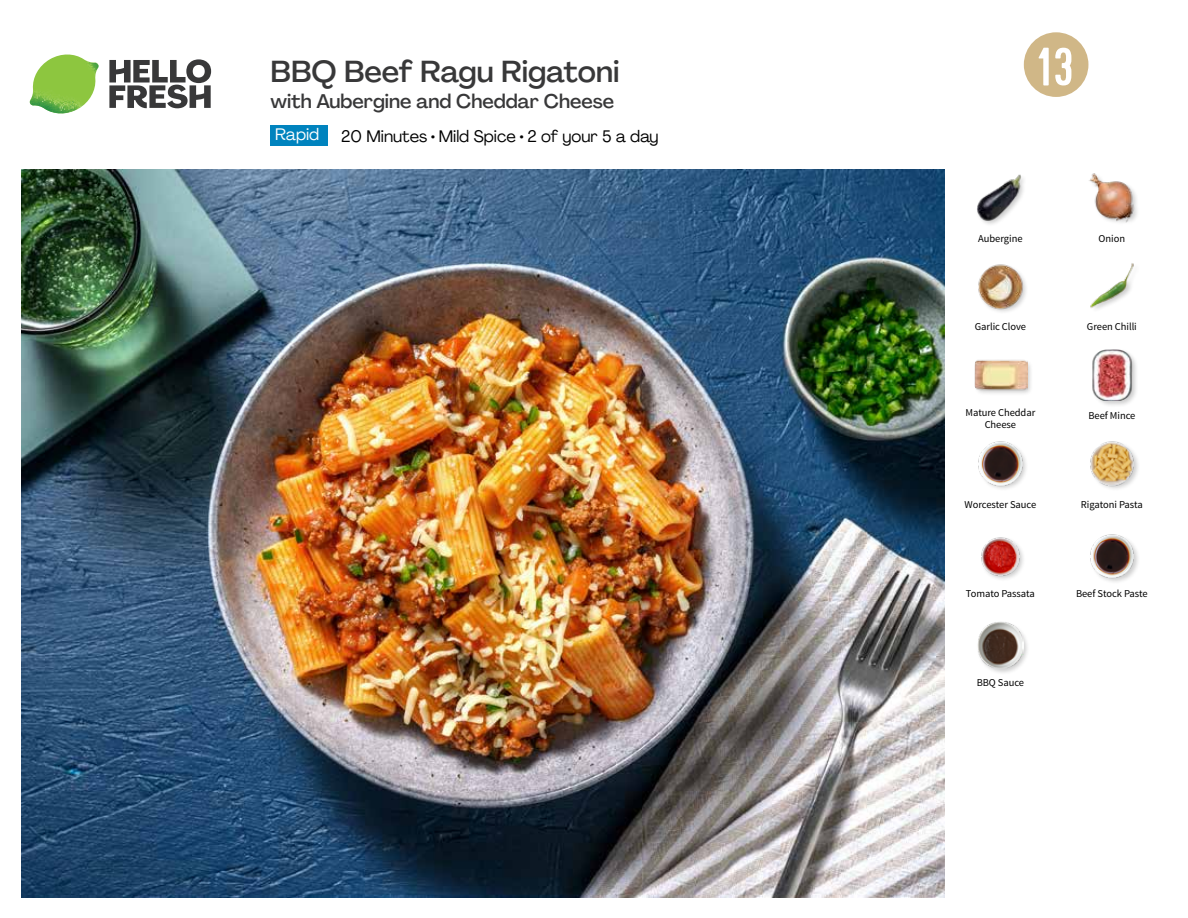
<style>
.page{position:relative;width:1188px;height:918px;background:#fff}
.page>*{position:absolute;margin:0;border:0;box-sizing:border-box;transform-origin:0 0}
.t1{font:54px "Kapra";color:#fff}
.t2{font:500 30px "Agrandir";letter-spacing:-.005em;color:#383839}
.t3{font:500 19.5px "Agrandir";color:#383839}
.t4{font:16.5px "Agrandir";color:#000}
.t5{font:16.5px "Agrandir";color:#fff}
.t6{font:10.5px "Source Sans Pro";letter-spacing:-.005em;color:#000}
</style>
<div class="page">
<svg style="left:109px;top:59px;width:102px;height:49px"></svg>
<img style="left:30px;top:55px;width:69px;height:59px">
<img style="left:21px;top:170px;width:924px;height:728px">
<img style="left:981px;top:537px;width:42px;height:42px">
<div style="left:976px;top:621px;width:54px;height:54px;background:#000;opacity:.2"></div>
<img style="left:977px;top:622px;width:47px;height:46px">
<img style="left:1090px;top:534px;width:48px;height:48px">
<div style="left:974px;top:358px;width:60px;height:38px;background:#000;opacity:.2"></div>
<img style="left:975px;top:358px;width:52px;height:38px">
<img style="left:978px;top:441px;width:48px;height:48px">
<img style="left:1090px;top:441px;width:48px;height:48px">
<div style="left:1092px;top:348px;width:47px;height:60px;background:#000;opacity:.2"></div>
<img style="left:1092px;top:349px;width:45px;height:51px">
<img style="left:977px;top:174px;width:47px;height:49px">
<img style="left:978px;top:264px;width:48px;height:48px">
<img style="left:1090px;top:263px;width:44px;height:46px">
<img style="left:1089px;top:173px;width:48px;height:50px">
<div style="left:271px;top:125px;width:57px;height:20px;background:#0083be"></div>
<svg style="left:1023px;top:32px;width:66px;height:65px"></svg>
<h2 class="t2" style="left:271px;top:53px;width:350px">BBQ Beef Ragu Rigatoni</h2>
<h3 class="t3" style="left:271px;top:89px;width:345px">with Aubergine and Cheddar Cheese</h3>
<h3 class="t5" style="left:275px;top:124px;width:46px">Rapid</h3>
<h3 class="t4" style="left:341px;top:126px;width:319px">20 Minutes • Mild Spice • 2 of your 5 a day</h3>
<h1 class="t1" style="left:1038px;top:36px;width:36px">13</h1>
<p class="t6" style="left:978px;top:232px;width:46px">Aubergine</p>
<p class="t6" style="left:1099px;top:232px;width:28px">Onion</p>
<p class="t6" style="left:975px;top:320px;width:53px">Garlic Clove</p>
<p class="t6" style="left:1087px;top:320px;width:51px">Green Chilli</p>
<p class="t6" style="left:965px;top:406px;width:71px">Mature Cheddar</p>
<p class="t6" style="left:1088px;top:409px;width:48px">Beef Mince</p>
<p class="t6" style="left:985px;top:418px;width:33px">Cheese</p>
<p class="t6" style="left:965px;top:498px;width:73px">Worcester Sauce</p>
<p class="t6" style="left:1081px;top:498px;width:64px">Rigatoni Pasta</p>
<p class="t6" style="left:966px;top:587px;width:71px">Tomato Passata</p>
<p class="t6" style="left:1076px;top:587px;width:73px">Beef Stock Paste</p>
<p class="t6" style="left:977px;top:676px;width:49px">BBQ Sauce</p>
</div>
